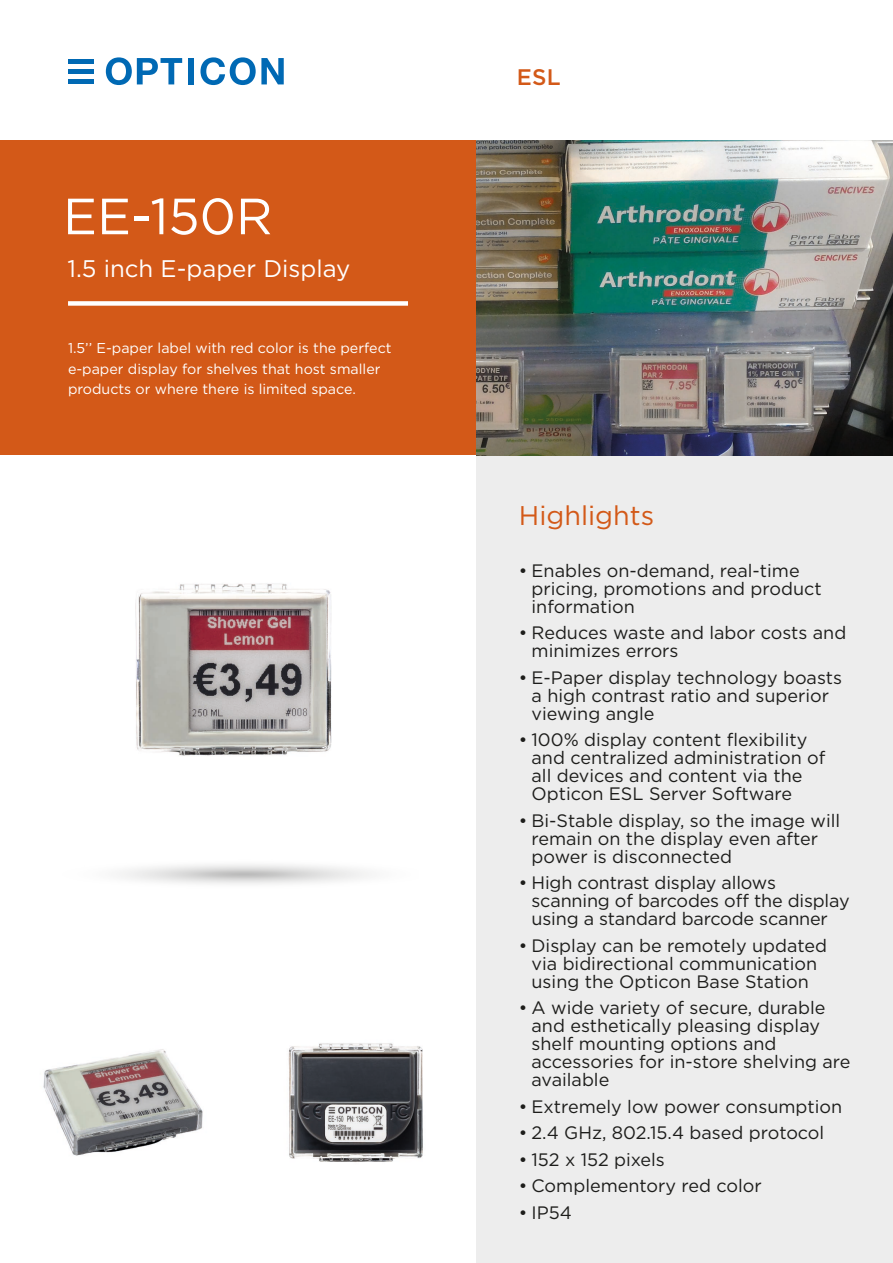
<style>
.page{position:relative;width:893px;height:1263px;background:#fff}
.page>*{position:absolute;margin:0;border:0;box-sizing:border-box;transform-origin:0 0}
.t1{font:50.85px "Gotham";color:#fff}
.t2{font:27px "Gotham";color:#d35918}
.t3{font:24px "Gotham";color:#fff}
.t4{font:500 22.5px "Gotham";color:#d35918}
.t5{font:18px/18px "Gotham";color:#1d1d1b}
.t6{font:14.25px/20.7px "Gotham";color:#fff}
</style>
<div class="page">
<div style="left:476px;top:455px;width:417px;height:808px;background:#ededed"></div>
<div style="left:0;top:140px;width:476px;height:315px;background:#d35918"></div>
<div style="left:68px;top:301px;width:340px;height:5px;background:#fff"></div>
<img style="left:288px;top:1043px;width:135px;height:119px">
<img style="left:43px;top:1049px;width:160px;height:107px">
<img style="left:135px;top:583px;width:197px;height:173px">
<img style="left:476px;top:140px;width:417px;height:315px">
<div style="left:68px;top:59px;width:25px;height:5px;background:#0069b4"></div>
<div style="left:68px;top:69px;width:25px;height:5px;background:#0069b4"></div>
<div style="left:68px;top:79px;width:25px;height:5px;background:#0069b4"></div>
<svg style="left:106px;top:57px;width:76px;height:28px"></svg>
<div style="left:188px;top:58px;width:6px;height:26px;background:#0069b4"></div>
<svg style="left:200px;top:57px;width:84px;height:28px"></svg>
<p class="t1" style="left:63px;top:184px;width:211px">EE-150R</p>
<p class="t3" style="left:67px;top:253px;width:284px">1.5 inch E-paper Display</p>
<p class="t6" style="left:68px;top:337px;width:325px">1.5’’ E-paper label with red color is the perfect e-paper display for shelves that host smaller products or where there is limited space.</p>
<p class="t4" style="left:517px;top:62px;width:45px">ESL</p>
<p class="t2" style="left:519px;top:498px;width:137px">Highlights</p>
<p class="t5" style="left:531px;top:561px;width:292px;text-indent:-13px">• Enables on-demand, real-time pricing, promotions and product information</p>
<p class="t5" style="left:531px;top:623px;width:316px;text-indent:-13px">• Reduces waste and labor costs and minimizes errors</p>
<p class="t5" style="left:531px;top:668px;width:312px;text-indent:-13px">• E-Paper display technology boasts a high contrast ratio and superior viewing angle</p>
<p class="t5" style="left:531px;top:730px;width:295px;text-indent:-13px">• 100% display content flexibility and centralized administration of all devices and content via the<br>Opticon ESL Server Software</p>
<p class="t5" style="left:531px;top:811px;width:310px;text-indent:-13px">• Bi-Stable display, so the image will remain on the display even after power is disconnected</p>
<p class="t5" style="left:531px;top:873px;width:320px;text-indent:-13px">• High contrast display allows scanning of barcodes off the display using a standard barcode scanner</p>
<p class="t5" style="left:519px;top:936px;width:310px;text-align:center">• Display can be remotely updated via bidirectional communication using the Opticon Base Station</p>
<p class="t5" style="left:531px;top:999px;width:320px;text-indent:-13px">• A wide variety of secure, durable and esthetically pleasing display shelf mounting options and accessories for in-store shelving are available</p>
<p class="t5" style="left:519px;top:1097px;width:325px">• Extremely low power consumption</p>
<p class="t5" style="left:519px;top:1124px;width:307px">• 2.4 GHz, 802.15.4 based protocol</p>
<p class="t5" style="left:519px;top:1150px;width:148px">• 152 x 152 pixels</p>
<p class="t5" style="left:519px;top:1177px;width:244px">• Complementory red color</p>
<p class="t5" style="left:519px;top:1203px;width:55px">• IP54</p>
</div>
